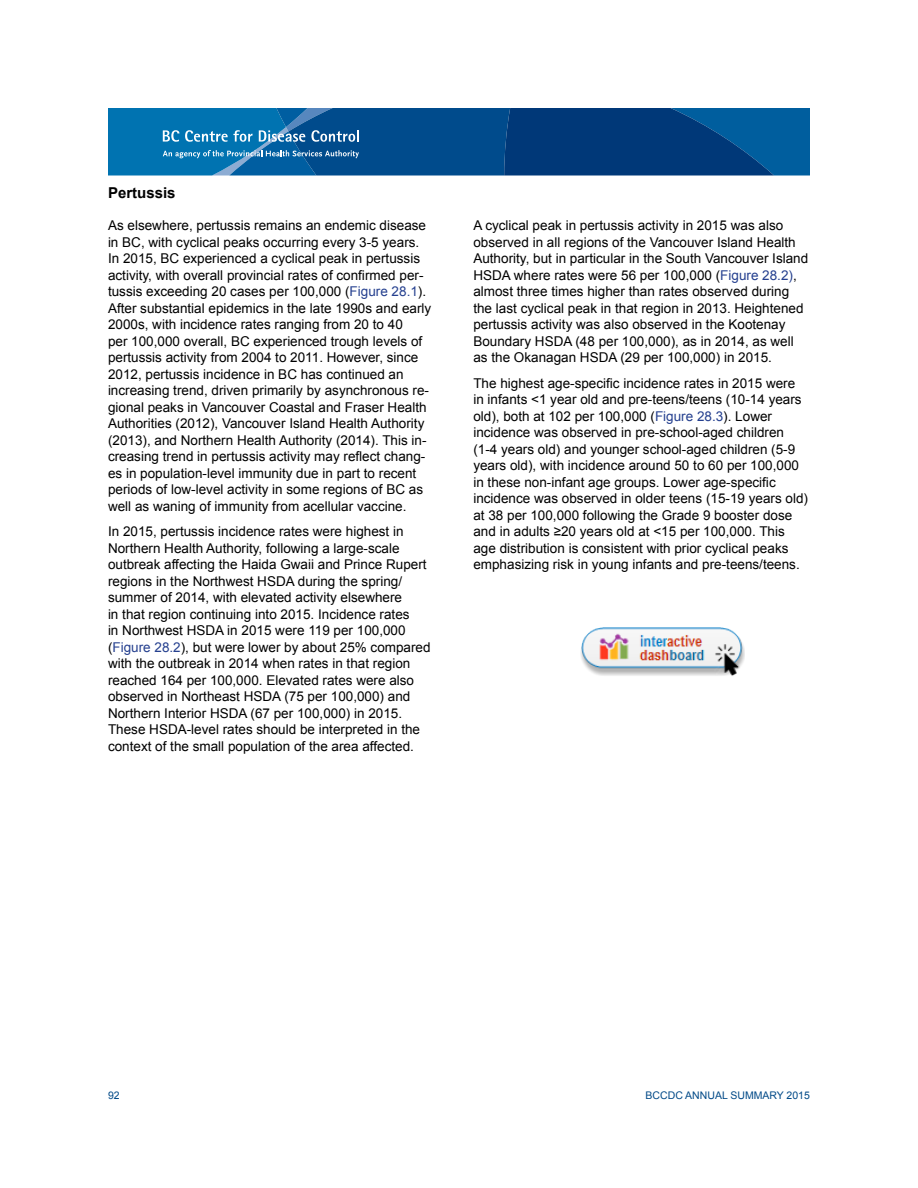
<style>
.page{position:relative;width:918px;height:1188px;background:#fff}
.page>*{position:absolute;margin:0;border:0;box-sizing:border-box;transform-origin:0 0}
.Section_subtitle_1{font:700 15px "Arial";color:#000}
.Body{font:13.5px/16.5px "Arial";color:#000}
.Folio{font:10.5px "Arial";color:#004987}
.s1{color:#25408f}
</style>
<div class="page">
<svg style="left:108px;top:108px;width:702px;height:68px;background:#095794"></svg>
<img style="left:581px;top:627px;width:163px;height:49px">
<p class="Section_subtitle_1" style="left:108px;top:182px;width:69px">Pertussis</p>
<p class="Body" style="left:108px;top:217px;width:325px">As elsewhere, pertussis remains an endemic disease in BC, with cyclical peaks occurring every 3-5 years.<br>In 2015, BC experienced a cyclical peak in pertussis activity, with overall provincial rates of confirmed per&shy;tussis exceeding 20 cases per 100,000 (<span class="s1">Figure 28.1</span>).<br>After substantial epidemics in the late 1990s and early 2000s, with incidence rates ranging from 20 to 40<br>per 100,000 overall, BC experienced trough levels of pertussis activity from 2004 to 2011. However, since 2012, pertussis incidence in BC has continued an increasing trend, driven primarily by asynchronous re&shy;gional peaks in Vancouver Coastal and Fraser Health Authorities (2012), Vancouver Island Health Authority (2013), and Northern Health Authority (2014). This in&shy;creasing trend in pertussis activity may reflect chang&shy;es in population-level immunity due in part to recent periods of low-level activity in some regions of BC as well as waning of immunity from acellular vaccine.</p>
<p class="Body" style="left:108px;top:523px;width:324px">In 2015, pertussis incidence rates were highest in Northern Health Authority, following a large-scale outbreak affecting the Haida Gwaii and Prince Rupert regions in the Northwest HSDA during the spring/ summer of 2014, with elevated activity elsewhere<br>in that region continuing into 2015. Incidence rates<br>in Northwest HSDA in 2015 were 119 per 100,000 (<span class="s1">Figure 28.2</span>), but were lower by about 25% compared with the outbreak in 2014 when rates in that region reached 164 per 100,000. Elevated rates were also observed in Northeast HSDA (75 per 100,000) and Northern Interior HSDA (67 per 100,000) in 2015.<br>These HSDA-level rates should be interpreted in the context of the small population of the area affected.</p>
<p class="Body" style="left:473px;top:217px;width:336px">A cyclical peak in pertussis activity in 2015 was also observed in all regions of the Vancouver Island Health Authority, but in particular in the South Vancouver Island HSDA where rates were 56 per 100,000 (<span class="s1">Figure 28.2)</span>, almost three times higher than rates observed during the last cyclical peak in that region in 2013. Heightened pertussis activity was also observed in the Kootenay Boundary HSDA (48 per 100,000), as in 2014, as well as the Okanagan HSDA (29 per 100,000) in 2015.</p>
<p class="Body" style="left:473px;top:375px;width:336px">The highest age-specific incidence rates in 2015 were in infants &lt;1 year old and pre-teens/teens (10-14 years old), both at 102 per 100,000 (<span class="s1">Figure 28.3</span>). Lower incidence was observed in pre-school-aged children (1-4 years old) and younger school-aged children (5-9 years old), with incidence around 50 to 60 per 100,000 in these non-infant age groups. Lower age-specific incidence was observed in older teens (15-19 years old) at 38 per 100,000 following the Grade 9 booster dose and in adults ≥20 years old at &lt;15 per 100,000. This age distribution is consistent with prior cyclical peaks emphasizing risk in young infants and pre-teens/teens.</p>
<p class="Folio" style="left:108px;top:1089px;width:13px">92</p>
<p class="Folio" style="left:646px;top:1089px;width:166px">BCCDC ANNUAL SUMMARY 2015</p>
</div>
